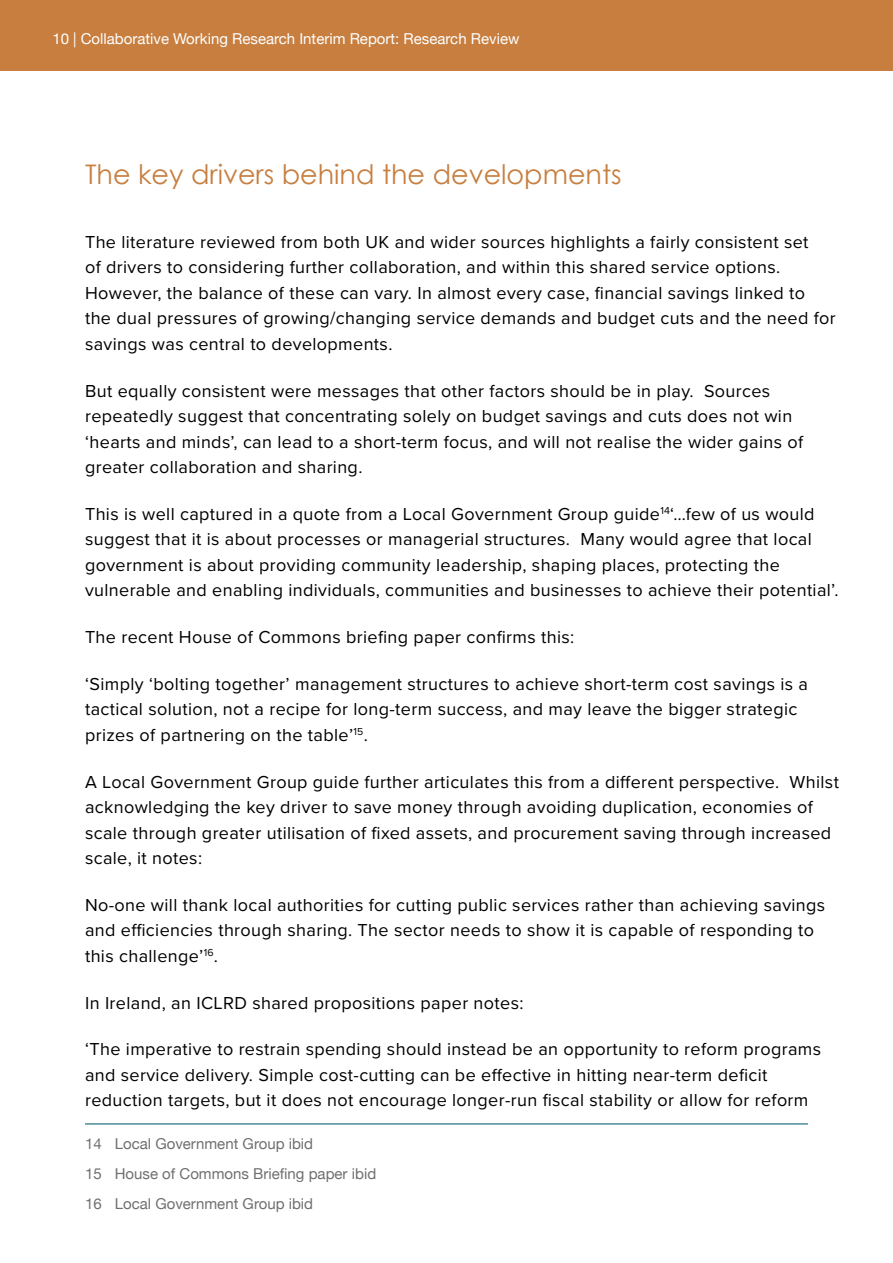
<style>
.page{position:relative;width:893px;height:1263px;background:#fff}
.page>*{position:absolute;margin:0;border:0;box-sizing:border-box;transform-origin:0 0}
.t1{font:27px "Century Gothic";color:#c77e3f}
.t2{font:18px/25.5px "Proxima Nova";letter-spacing:.02em;color:#000}
.t3{font:15px/29.7px "Helvetica Neue";color:#706f6f}
.t4{font:15px "Helvetica Neue";color:#fff}
</style>
<div class="page">
<div style="left:0;top:0;width:893px;height:70px;background:#c77e3f"></div>
<hr style="left:85px;top:1123px;width:723px;height:1px;background:#126578">
<p class="t4" style="left:52px;top:28px;width:468px">10 | Collaborative Working Research Interim Report: Research Review</p>
<h1 class="t1" style="left:85px;top:158px;width:538px">The key drivers behind the developments</h1>
<p class="t2" style="left:85px;top:228px;width:752px">The literature reviewed from both UK and wider sources highlights a fairly consistent set<br>of drivers to considering further collaboration, and within this shared service options.<br>However, the balance of these can vary. In almost every case, financial savings linked to<br>the dual pressures of growing/changing service demands and budget cuts and the need for savings was central to developments.</p>
<p class="t2" style="left:85px;top:377px;width:720px">But equally consistent were messages that other factors should be in play. Sources repeatedly suggest that concentrating solely on budget savings and cuts does not win ‘hearts and minds’, can lead to a short-term focus, and will not realise the wider gains of greater collaboration and sharing.</p>
<p class="t2" style="left:85px;top:500px;width:755px">This is well captured in a quote from a Local Government Group guide<sup>14</sup>‘…few of us would suggest that it is about processes or managerial structures. Many would agree that local government is about providing community leadership, shaping places, protecting the vulnerable and enabling individuals, communities and businesses to achieve their potential’.</p>
<p class="t2" style="left:85px;top:623px;width:491px">The recent House of Commons briefing paper confirms this:</p>
<p class="t2" style="left:85px;top:670px;width:725px">‘Simply ‘bolting together’ management structures to achieve short-term cost savings is a tactical solution, not a recipe for long-term success, and may leave the bigger strategic prizes of partnering on the table’<sup>15</sup>.</p>
<p class="t2" style="left:85px;top:768px;width:755px">A Local Government Group guide further articulates this from a different perspective. Whilst acknowledging the key driver to save money through avoiding duplication, economies of scale through greater utilisation of fixed assets, and procurement saving through increased scale, it notes:</p>
<p class="t2" style="left:85px;top:891px;width:742px">No-one will thank local authorities for cutting public services rather than achieving savings and efficiencies through sharing. The sector needs to show it is capable of responding to this challenge’<sup>16</sup>.</p>
<p class="t2" style="left:85px;top:989px;width:440px">In Ireland, an ICLRD shared propositions paper notes:</p>
<p class="t2" style="left:85px;top:1036px;width:738px">‘The imperative to restrain spending should instead be an opportunity to reform programs and service delivery. Simple cost-cutting can be effective in hitting near-term deficit reduction targets, but it does not encourage longer-run fiscal stability or allow for reform</p>
<p class="t3" style="left:85px;top:1130px;width:293px">14 Local Government Group ibid<br>15 House of Commons Briefing paper ibid<br>16 Local Government Group ibid</p>
</div>
